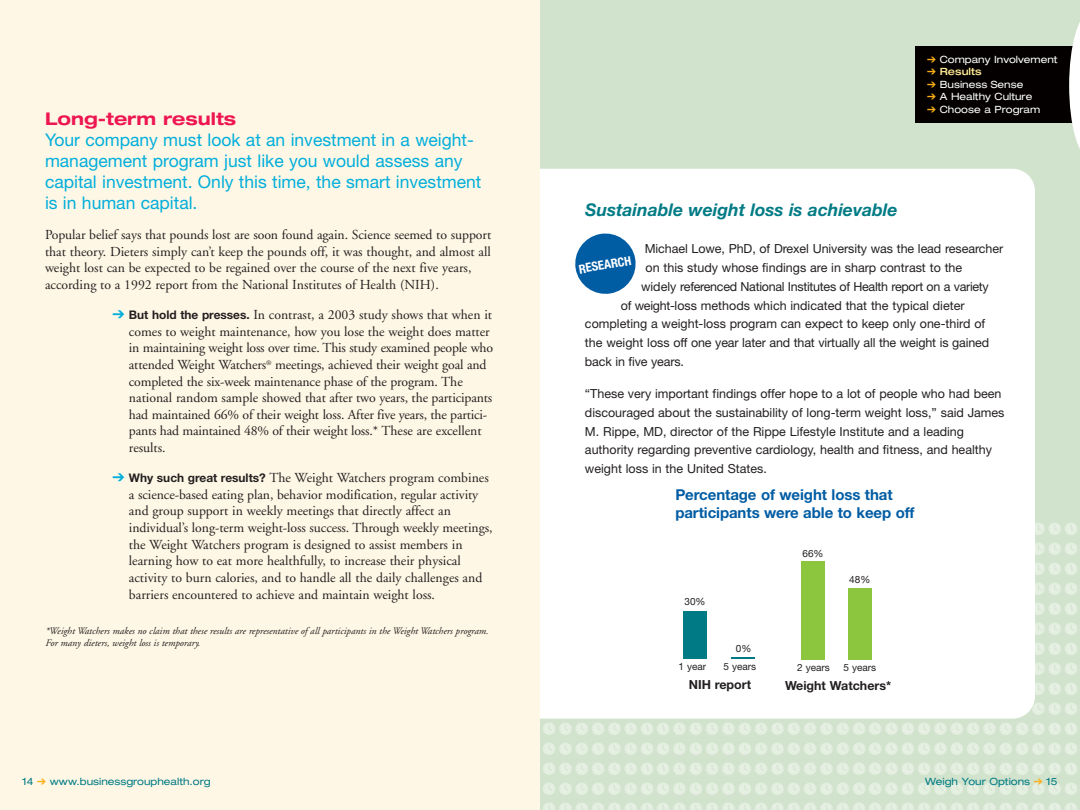
<style>
.page{position:relative;width:1080px;height:810px;background:#fff}
.page>*{position:absolute;margin:0;border:0;box-sizing:border-box;transform-origin:0 0}
.t1{font:17.5px/20px "Mini Pics Digidings";letter-spacing:.16em;color:#e5efe2;text-align:justify}
.t2{font:17.5px/21px "Helvetica Neue";color:#00aedb}
.t3{font:italic 700 17.5px "Helvetica Neue";color:#007b85}
.t4{font:700 expanded 17.5px "Helvetica Neue";color:#ed1651}
.t5{font:700 15px/17.5px "Helvetica Neue";letter-spacing:-.005em;color:#005ca3}
.t6{font:13.75px/16.6px "Adobe Garamond";color:#231f20}
.t7{font:12.5px/18.8px "Helvetica Neue";color:#231f20}
.t8{font:12.5px "Helvetica Neue";letter-spacing:-.02em;color:#231f20}
.t9{font:700 12.5px "Helvetica Neue";color:#231f20}
.t10{font:700 condensed 12.5px "Helvetica Neue";color:#fff}
.t11{font:italic 10px/12.5px "Adobe Garamond";color:#231f20}
.t12{font:expanded 10px "Helvetica Neue";color:#fff}
.t13{font:expanded 10px "Helvetica Neue";color:#007b85}
.t14{font:10px "Helvetica Neue";color:#231f20}
.t15{font:500 expanded 10px "Helvetica Neue";color:#ffeb95}
.s1{color:#00aedb}
.s2{font-family:"Helvetica Neue";font-weight:700;font-size:11.88px}
.s3{color:#fcaf17}
</style>
<div class="page">
<div style="left:540px;top:0;width:540px;height:810px;background:#d1e3cd"></div>
<div style="left:512px;top:169px;width:523px;height:550px;background:#fff;border-radius:22px"></div>
<div style="left:0;top:0;width:540px;height:810px;background:#fff7e5"></div>
<div style="left:915px;top:47px;width:162px;height:76px;background:#040000"></div>
<svg style="left:1069px;top:22px;width:11px;height:127px"></svg>
<svg style="left:575px;top:233px;width:61px;height:61px"></svg>
<div style="left:802px;top:561px;width:23px;height:98px;background:#8cc63f"></div>
<div style="left:848px;top:588px;width:23px;height:71px;background:#8cc63f"></div>
<div style="left:683px;top:611px;width:24px;height:48px;background:#007b85"></div>
<hr style="left:732px;top:657px;width:23px;height:2px;background:#007b85">
<p class="t4" style="left:45px;top:112px;width:193px">Long-term results</p>
<p class="t2" style="left:45px;top:131px;width:438px">Your company must look at an investment in a weight&shy;management program just like you would assess any capital investment. Only this time, the smart investment is in human capital.</p>
<p class="t6" style="left:45px;top:228px;width:448px">Popular belief says that pounds lost are soon found again. Science seemed to support that theory. Dieters simply can’t keep the pounds off, it was thought, and almost all weight lost can be expected to be regained over the course of the next five years, according to a 1992 report from the National Institutes of Health (NIH).</p>
<p class="t6" style="left:129px;top:308px;width:366px;text-indent:-16px"><span class="s1">➔</span> <span class="s2">But hold the presses.</span> In contrast, a 2003 study shows that when it comes to weight maintenance, how you lose the weight does matter in maintaining weight loss over time. This study examined people who attended Weight Watchers<sup>®</sup> meetings, achieved their weight goal and completed the six-week maintenance phase of the program. The national random sample showed that after two years, the participants had maintained 66% of their weight loss. After five years, the partici&shy;pants had maintained 48% of their weight loss.* These are excellent results.</p>
<p class="t6" style="left:129px;top:471px;width:365px;text-indent:-16px"><span class="s1">➔</span> <span class="s2">Why such great results?</span> The Weight Watchers program combines a science-based eating plan, behavior modification, regular activity and group support in weekly meetings that directly affect an individual’s long-term weight-loss success. Through weekly meetings, the Weight Watchers program is designed to assist members in learning how to eat more healthfully, to increase their physical activity to burn calories, and to handle all the daily challenges and barriers encountered to achieve and maintain weight loss.</p>
<p class="t11" style="left:45px;top:625px;width:445px">*Weight Watchers makes no claim that these results are representative of all participants in the Weight Watchers program.<br>For many dieters, weight loss is temporary.</p>
<p class="t13" style="left:22px;top:778px;width:190px">14 <span class="s3">➔</span> www.businessgrouphealth.org</p>
<p class="t12" style="left:927px;top:56px;width:132px"><span class="s3">➔</span> Company Involvement</p>
<p class="t15" style="left:927px;top:68px;width:56px"><span class="s3">➔</span> Results</p>
<p class="t12" style="left:927px;top:81px;width:98px"><span class="s3">➔</span> Business Sense</p>
<p class="t12" style="left:927px;top:93px;width:107px"><span class="s3">➔</span> A Healthy Culture</p>
<p class="t12" style="left:927px;top:106px;width:115px"><span class="s3">➔</span> Choose a Program</p>
<p class="t3" style="left:585px;top:203px;width:314px">Sustainable weight loss is achievable</p>
<p class="t7" style="left:645px;top:241px;width:360px">Michael Lowe, PhD, of Drexel University was the lead researcher</p>
<p class="t7" style="left:646px;top:259px;width:318px">on this study whose findings are in sharp contrast to the</p>
<p class="t8" style="left:641px;top:282px;width:349px">widely referenced National Institutes of Health report on a variety</p>
<p class="t7" style="left:621px;top:297px;width:345px">of weight-loss methods which indicated that the typical dieter</p>
<p class="t7" style="left:585px;top:316px;width:402px">completing a weight-loss program can expect to keep only one-third of</p>
<p class="t7" style="left:585px;top:334px;width:406px">the weight loss off one year later and that virtually all the weight is gained</p>
<p class="t7" style="left:585px;top:353px;width:100px">back in five years.</p>
<p class="t7" style="left:585px;top:385px;width:421px">“These very important findings offer hope to a lot of people who had been discouraged about the sustainability of long-term weight loss,” said James M. Rippe, MD, director of the Rippe Lifestyle Institute and a leading authority regarding preventive cardiology, health and fitness, and healthy weight loss in the United States.</p>
<p class="t10" style="left:578px;top:265px;width:55px;rotate:-10deg">RESEARCH</p>
<p class="t5" style="left:675px;top:488px;width:241px">Percentage of weight loss that participants were able to keep off</p>
<p class="t14" style="left:685px;top:598px;width:23px">30%</p>
<p class="t14" style="left:736px;top:645px;width:17px">0%</p>
<p class="t14" style="left:679px;top:663px;width:29px">1 year</p>
<p class="t14" style="left:724px;top:663px;width:34px">5 years</p>
<p class="t9" style="left:689px;top:680px;width:64px">NIH report</p>
<p class="t14" style="left:802px;top:549px;width:23px">66%</p>
<p class="t14" style="left:849px;top:576px;width:23px">48%</p>
<p class="t14" style="left:797px;top:664px;width:34px">2 years</p>
<p class="t14" style="left:843px;top:664px;width:34px">5 years</p>
<p class="t9" style="left:785px;top:681px;width:108px">Weight Watchers*</p>
<p class="t1" style="left:542px;top:719px;width:537px">PPPPPPPPPPPPPPPPPPPPPPPPPPPPPPPPP PPPPPPPPPPPPPPPPPPPPPPPPPPPPPPPPP PPPPPPPPPPPPPPPPPPPPPPPPPPPPPPPPP PPPPPPPPPPPPPPPPPPPPPPPPPPPPPPPPP PPPPPPPPPPPPPPPPPPPPPPPPPPPPPPPPP</p>
<p class="t13" style="left:925px;top:778px;width:134px">Weigh Your Options <span class="s3">➔</span> 15</p>
</div>
